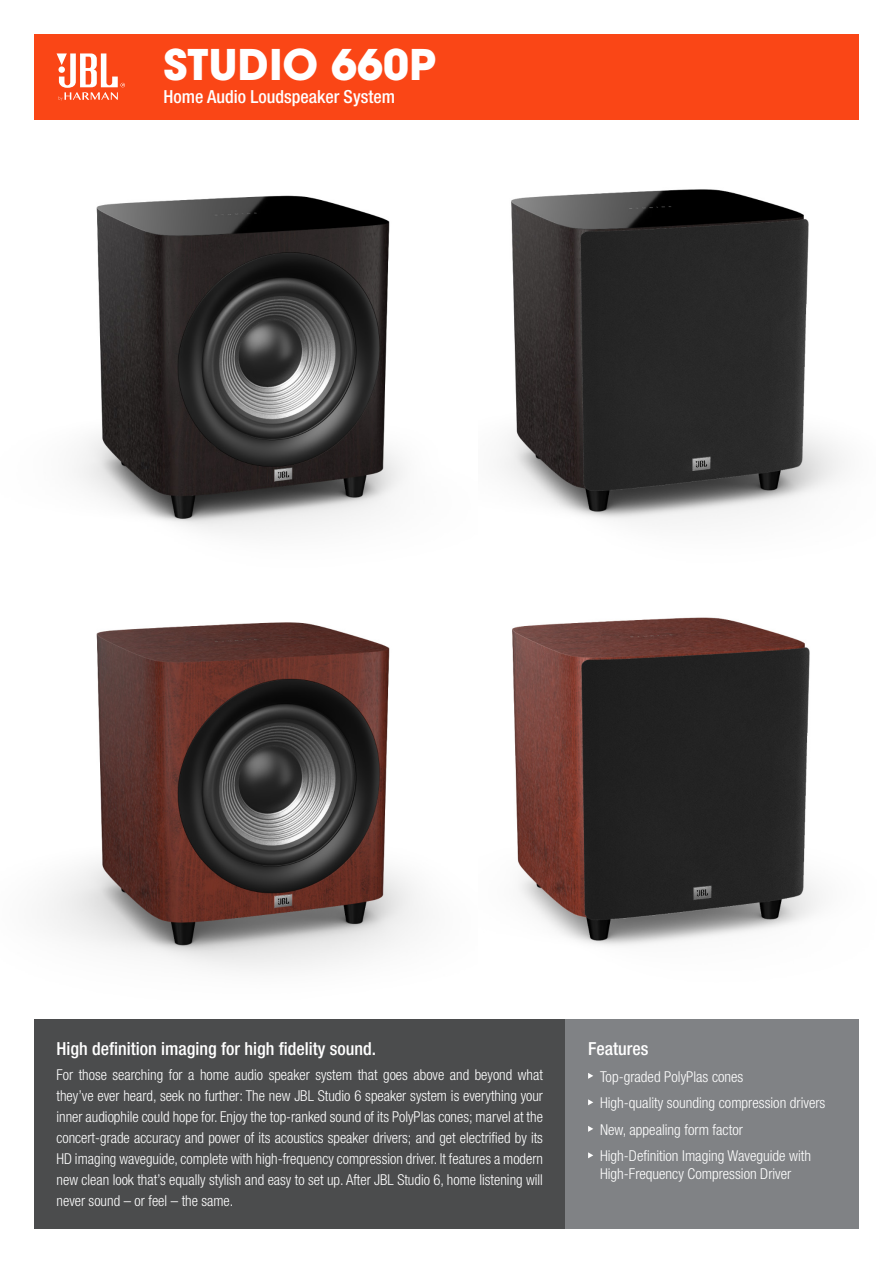
<style>
.page{position:relative;width:893px;height:1263px;background:#fff}
.page>*{position:absolute;margin:0;border:0;box-sizing:border-box;transform-origin:0 0}
.t1{font:700 42px "Avant Garde";color:#fff}
.t2{font:500 condensed 18px "Helvetica Neue LT Pro";color:#fff}
.t3{font:300 condensed 15px/21px "Helvetica Neue LT Pro";color:#fff;text-align:justify}
</style>
<div class="page">
<img style="left:503px;top:189px;width:341px;height:333px">
<img style="left:512px;top:617px;width:308px;height:329px">
<img style="left:48px;top:195px;width:371px;height:774px">
<div style="left:34px;top:34px;width:825px;height:85px;background:#fa4616"></div>
<div style="left:34px;top:1020px;width:532px;height:209px;background:#4b4c4d"></div>
<div style="left:566px;top:1020px;width:293px;height:209px;background:#808285"></div>
<svg style="left:588px;top:1073px;width:5px;height:6px"></svg>
<svg style="left:588px;top:1099px;width:5px;height:6px"></svg>
<svg style="left:588px;top:1126px;width:5px;height:6px"></svg>
<svg style="left:588px;top:1152px;width:5px;height:6px"></svg>
<svg style="left:57px;top:53px;width:68px;height:48px"></svg>
<p class="t1" style="left:163px;top:38px;width:274px">STUDIO 660P</p>
<p class="t2" style="left:163px;top:86px;width:233px">Home Audio Loudspeaker System</p>
<p class="t2" style="left:57px;top:1038px;width:321px">High definition imaging for high fidelity sound.</p>
<p class="t3" style="left:57px;top:1064px;width:488px">For those searching for a home audio speaker system that goes above and beyond what they’ve ever heard, seek no further: The new JBL Studio 6 speaker system is everything your inner audiophile could hope for. Enjoy the top-ranked sound of its PolyPlas cones; marvel at the concert-grade accuracy and power of its acoustics speaker drivers; and get electrified by its HD imaging waveguide, complete with high-frequency compression driver. It features a modern new clean look that’s equally stylish and easy to set up. After JBL Studio 6, home listening will never sound – or feel – the same.</p>
<p class="t2" style="left:588px;top:1038px;width:62px">Features</p>
<p class="t3" style="left:600px;top:1066px;width:145px">Top-graded PolyPlas cones</p>
<p class="t3" style="left:600px;top:1092px;width:227px">High-quality sounding compression drivers</p>
<p class="t3" style="left:600px;top:1119px;width:144px">New, appealing form factor</p>
<p class="t3" style="left:600px;top:1147px;width:213px;line-height:18px">High-Definition Imaging Waveguide with<br>High-Frequency Compression Driver</p>
</div>
